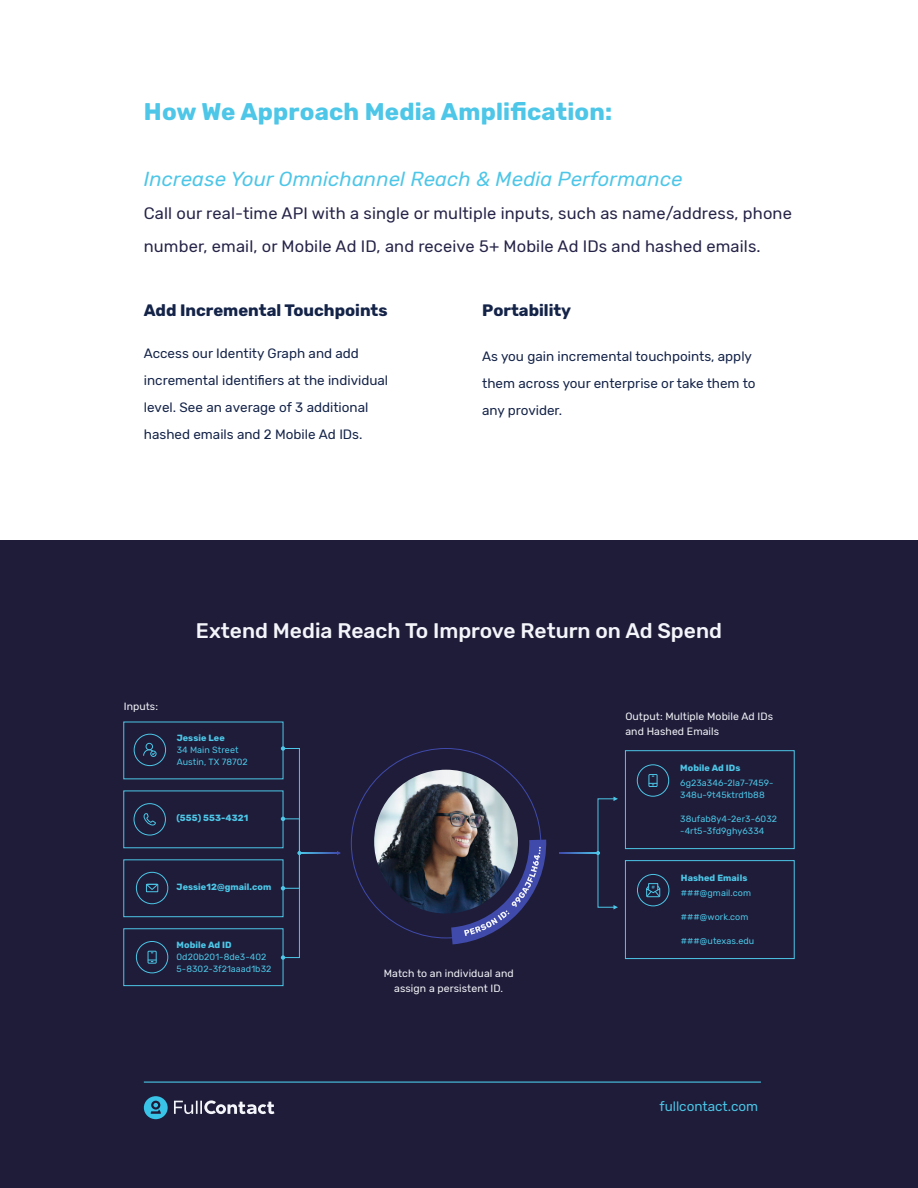
<style>
.page{position:relative;width:918px;height:1188px;background:#fff}
.page>*{position:absolute;margin:0;border:0;box-sizing:border-box;transform-origin:0 0}
.t1{font:700 24px "Rubik";letter-spacing:.01em;color:#4dc6e7}
.t2{font:500 21px "Rubik";color:#f4f5fa}
.t3{font:italic 20.25px "Rubik";letter-spacing:.01em;color:#4dc6e7}
.t4{font:16.5px/33px "Rubik";letter-spacing:.01em;color:#252347}
.t5{font:700 16.5px "Rubik";color:#142348}
.t6{font:13.5px/27px "Rubik";color:#142348}
.t7{font:13.5px "Rubik";color:#4bc6e7}
.t8{font:10.5px/15px "Rubik";letter-spacing:.01em;color:#f4f5fa}
.t9{font:9px/12px "Rubik";letter-spacing:.01em;color:#4dc6e7}
.t10{font:700 9px "Rubik";letter-spacing:.01em;color:#4dc6e7}
.t11{font:5.25px "Rubik";color:#4dc6e7}
</style>
<div class="page">
<div style="left:0;top:540px;width:918px;height:648px;background:#1e1c39"></div>
<hr style="left:299px;top:853px;width:39px;height:1px;background:#fff">
<div style="left:283px;top:748px;width:17px;height:210px;border:1px solid #4dc6e7"></div>
<div style="left:283px;top:818px;width:17px;height:71px;border:1px solid #4dc6e7"></div>
<svg style="left:596px;top:851px;width:4px;height:4px"></svg>
<hr style="left:559px;top:853px;width:39px;height:1px;background:#fff">
<div style="left:134px;top:734px;width:32px;height:32px;border:1px solid #4dc6e7;border-radius:50%"></div>
<div style="left:146px;top:743px;width:7px;height:7px;border:1px solid #4dc6e7;border-radius:50%"></div>
<svg style="left:143px;top:749px;width:13px;height:8px"></svg>
<div style="left:123px;top:791px;width:160px;height:57px;border:1px solid #4dc6e7"></div>
<div style="left:134px;top:803px;width:32px;height:32px;border:1px solid #4dc6e7;border-radius:50%"></div>
<svg style="left:144px;top:813px;width:12px;height:12px"></svg>
<div style="left:123px;top:859px;width:160px;height:58px;border:1px solid #4dc6e7"></div>
<div style="left:136px;top:872px;width:32px;height:32px;border:1px solid #4dc6e7;border-radius:50%"></div>
<div style="left:146px;top:884px;width:12px;height:8px;border:1px solid #4dc6e7"></div>
<svg style="left:147px;top:884px;width:10px;height:5px"></svg>
<div style="left:123px;top:928px;width:160px;height:58px;border:1px solid #4dc6e7"></div>
<div style="left:136px;top:941px;width:32px;height:32px;border:1px solid #4dc6e7;border-radius:50%"></div>
<div style="left:148px;top:951px;width:8px;height:12px;border:1px solid #4dc6e7"></div>
<svg style="left:148px;top:960px;width:8px;height:2px"></svg>
<div style="left:637px;top:874px;width:32px;height:32px;border:1px solid #4dc6e7;border-radius:50%"></div>
<div style="left:648px;top:883px;width:10px;height:7px;border:1px solid #4dc6e7"></div>
<svg style="left:646px;top:885px;width:14px;height:12px"></svg>
<div style="left:625px;top:860px;width:170px;height:99px;border:1px solid #4dc6e7"></div>
<div style="left:637px;top:765px;width:32px;height:31px;border:1px solid #4dc6e7;border-radius:50%"></div>
<div style="left:649px;top:774px;width:8px;height:13px;border:1px solid #4dc6e7"></div>
<svg style="left:649px;top:783px;width:8px;height:3px"></svg>
<div style="left:625px;top:750px;width:170px;height:99px;border:1px solid #4dc6e7"></div>
<img style="left:374px;top:770px;width:144px;height:144px;border-radius:50%">
<svg style="left:451px;top:840px;width:96px;height:104px"></svg>
<hr style="left:144px;top:1082px;width:617px;height:1px;background:#4bc6e7">
<svg style="left:144px;top:1096px;width:24px;height:23px"></svg>
<svg style="left:174px;top:1100px;width:100px;height:14px"></svg>
<h1 class="t1" style="left:144px;top:98px;width:470px">How We Approach Media Amplification:</h1>
<h3 class="t3" style="left:144px;top:168px;width:540px">Increase Your Omnichannel Reach &amp; Media Performance</h3>
<p class="t4" style="left:144px;top:197px;width:650px">Call our real-time API with a single or multiple inputs, such as name/address, phone number, email, or Mobile Ad ID, and receive 5+ Mobile Ad IDs and hashed emails.</p>
<p class="t5" style="left:144px;top:300px;width:245px">Add Incremental Touchpoints</p>
<p class="t6" style="left:144px;top:340px;width:246px">Access our Identity Graph and add incremental identifiers at the individual level. See an average of 3 additional hashed emails and 2 Mobile Ad IDs.</p>
<p class="t5" style="left:482px;top:300px;width:91px">Portability</p>
<p class="t6" style="left:482px;top:343px;width:275px">As you gain incremental touchpoints, apply them across your enterprise or take them to any provider.</p>
<h2 class="t2" style="left:196px;top:619px;width:528px">Extend Media Reach To Improve Return on Ad Spend</h2>
<p class="t8" style="left:124px;top:700px;width:36px">Inputs:</p>
<p class="t10" style="left:177px;top:733px;width:50px">Jessie Lee</p>
<p class="t9" style="left:177px;top:744px;width:73px">34 Main Street<br>Austin, TX 78702</p>
<p class="t10" style="left:177px;top:813px;width:73px">(555) 553-4321</p>
<p class="t10" style="left:177px;top:881px;width:96px">Jessie12@gmail.com</p>
<p class="t10" style="left:177px;top:939px;width:57px">Mobile Ad ID</p>
<p class="t9" style="left:177px;top:951px;width:96px">0d20b201-8de3-402<br>5-8302-3f21aaad1b32</p>
<p class="t8" style="left:384px;top:966px;width:131px;text-align:center">Match to an individual and assign a persistent ID.</p>
<p class="t8" style="left:625px;top:709px;width:149px">Output: Multiple Mobile Ad IDs and Hashed Emails</p>
<p class="t11" style="left:651px;top:884px;width:5px">#</p>
<p class="t10" style="left:680px;top:763px;width:62px">Mobile Ad IDs</p>
<p class="t9" style="left:680px;top:777px;width:95px">6g23a346-2la7-7459-<br>348u-9t45ktrd1b88</p>
<p class="t9" style="left:680px;top:813px;width:98px">38ufab8y4-2er3-6032 -4rt5-3fd9ghy6334</p>
<p class="t10" style="left:681px;top:872px;width:68px">Hashed Emails</p>
<p class="t9" style="left:681px;top:887px;width:72px">###@gmail.com</p>
<p class="t9" style="left:681px;top:911px;width:69px">###@work.com</p>
<p class="t9" style="left:681px;top:935px;width:75px">###@utexas.edu</p>
<p class="t7" style="left:660px;top:1099px;width:100px">fullcontact.com</p>
</div>
